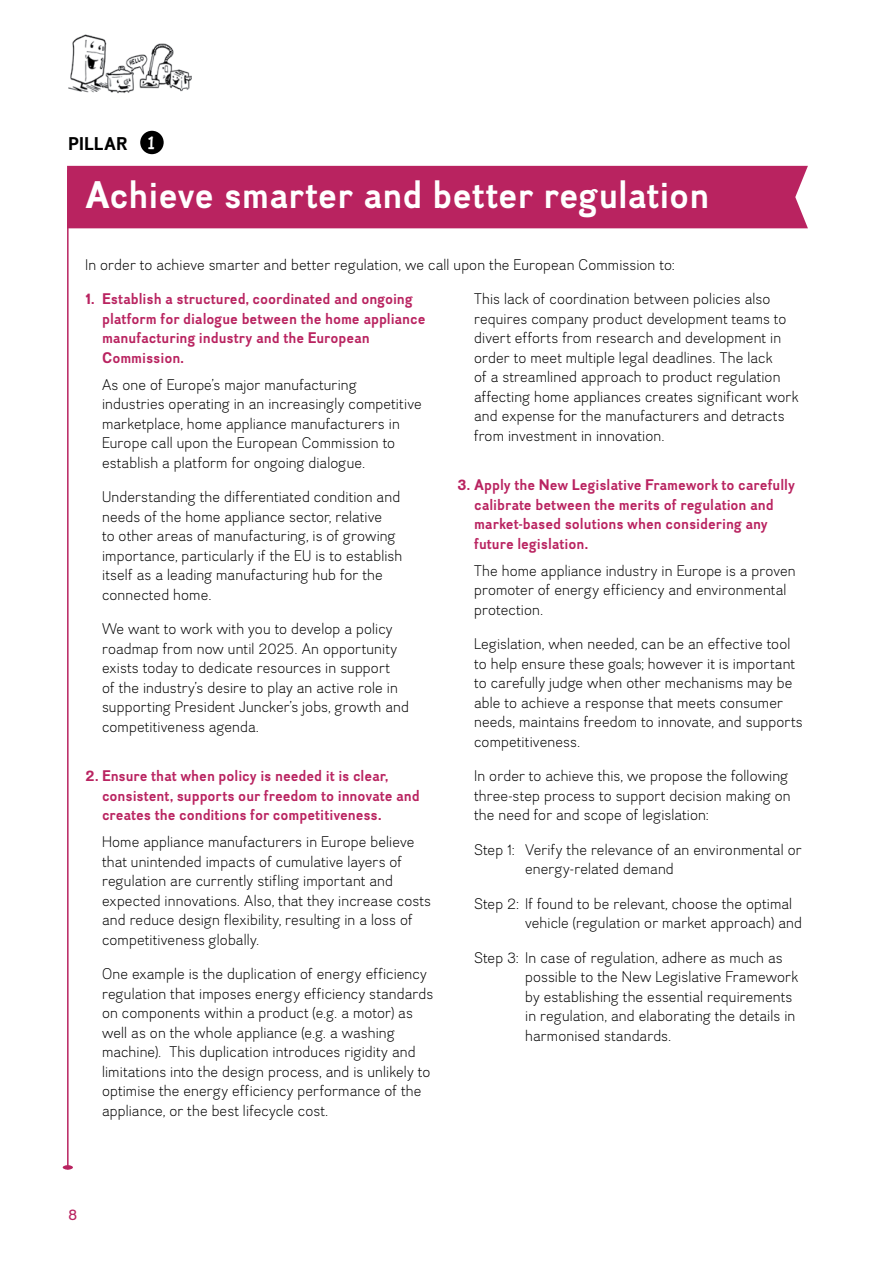
<style>
.page{position:relative;width:893px;height:1263px;background:#fff}
.page>*{position:absolute;margin:0;border:0;box-sizing:border-box;transform-origin:0 0}
.t1{font:700 37.5px "Divulge Rg";color:#fff}
.t2{font:700 18px "Divulge Rg";letter-spacing:.015em;color:#000}
.t3{font:15px/19.5px "Divulge Lt";letter-spacing:.01em;color:#000}
.t4{font:700 15px/19.5px "Divulge Rg";letter-spacing:-.005em;color:#b92360}
.t5{font:15px "Divulge Rg";color:#b92360}
.s1{font-family:"Bleeker";font-weight:400;font-size:16.8px;color:#fff}
</style>
<div class="page">
<img style="left:68px;top:34px;width:123px;height:60px">
<div style="left:67px;top:166px;width:741px;height:62px;background:#b92360"></div>
<hr style="left:67px;top:170px;width:2px;height:999px;background:#b92360">
<div style="left:63px;top:1165px;width:10px;height:5px;background:#b92360;border-radius:50%"></div>
<div style="left:140px;top:131px;width:24px;height:23px;background:#000;border-radius:50%"></div>
<p class="t2" style="left:68px;top:132px;width:88px">PILLAR <span class="s1">1</span></p>
<h1 class="t1" style="left:85px;top:170px;width:626px">Achieve smarter and better regulation</h1>
<p class="t3" style="left:85px;top:254px;width:591px">In order to achieve smarter and better regulation, we call upon the European Commission to:</p>
<p class="t4" style="left:102px;top:289px;width:325px;text-indent:-17px">1. Establish a structured, coordinated and ongoing platform for dialogue between the home appliance manufacturing industry and the European Commission.</p>
<p class="t3" style="left:102px;top:374px;width:321px">As one of Europe’s major manufacturing industries operating in an increasingly competitive marketplace, home appliance manufacturers in Europe call upon the European Commission to establish a platform for ongoing dialogue.</p>
<p class="t3" style="left:102px;top:487px;width:302px">Understanding the differentiated condition and needs of the home appliance sector, relative<br>to other areas of manufacturing, is of growing importance, particularly if the EU is to establish itself as a leading manufacturing hub for the connected home.</p>
<p class="t3" style="left:102px;top:619px;width:308px">We want to work with you to develop a policy roadmap from now until 2025. An opportunity exists today to dedicate resources in support<br>of the industry’s desire to play an active role in supporting President Juncker’s jobs, growth and competitiveness agenda.</p>
<p class="t4" style="left:102px;top:766px;width:319px;text-indent:-17px">2. Ensure that when policy is needed it is clear, consistent, supports our freedom to innovate and creates the conditions for competitiveness.</p>
<p class="t3" style="left:102px;top:832px;width:331px">Home appliance manufacturers in Europe believe that unintended impacts of cumulative layers of regulation are currently stifling important and expected innovations. Also, that they increase costs and reduce design flexibility, resulting in a loss of competitiveness globally.</p>
<p class="t3" style="left:102px;top:964px;width:333px">One example is the duplication of energy efficiency regulation that imposes energy efficiency standards on components within a product (e.g. a motor) as well as on the whole appliance (e.g. a washing machine). This duplication introduces rigidity and limitations into the design process, and is unlikely to optimise the energy efficiency performance of the appliance, or the best lifecycle cost.</p>
<p class="t3" style="left:474px;top:289px;width:326px">This lack of coordination between policies also requires company product development teams to divert efforts from research and development in order to meet multiple legal deadlines. The lack<br>of a streamlined approach to product regulation affecting home appliances creates significant work and expense for the manufacturers and detracts from investment in innovation.</p>
<p class="t4" style="left:474px;top:475px;width:322px;text-indent:-17px">3. Apply the New Legislative Framework to carefully calibrate between the merits of regulation and market-based solutions when considering any future legislation.</p>
<p class="t3" style="left:474px;top:560px;width:323px">The home appliance industry in Europe is a proven promoter of energy efficiency and environmental protection.</p>
<p class="t3" style="left:474px;top:634px;width:330px">Legislation, when needed, can be an effective tool to help ensure these goals; however it is important to carefully judge when other mechanisms may be able to achieve a response that meets consumer needs, maintains freedom to innovate, and supports competitiveness.</p>
<p class="t3" style="left:474px;top:766px;width:318px">In order to achieve this, we propose the following three-step process to support decision making on the need for and scope of legislation:</p>
<p class="t3" style="left:525px;top:839px;width:278px;text-indent:-51px">Step 1: Verify the relevance of an environmental or energy-related demand</p>
<p class="t3" style="left:525px;top:893px;width:278px;text-indent:-51px">Step 2: If found to be relevant, choose the optimal vehicle (regulation or market approach) and</p>
<p class="t3" style="left:525px;top:947px;width:274px;text-indent:-51px">Step 3: In case of regulation, adhere as much as possible to the New Legislative Framework by establishing the essential requirements in regulation, and elaborating the details in harmonised standards.</p>
<p class="t5" style="left:68px;top:1205px;width:11px">8</p>
</div>
